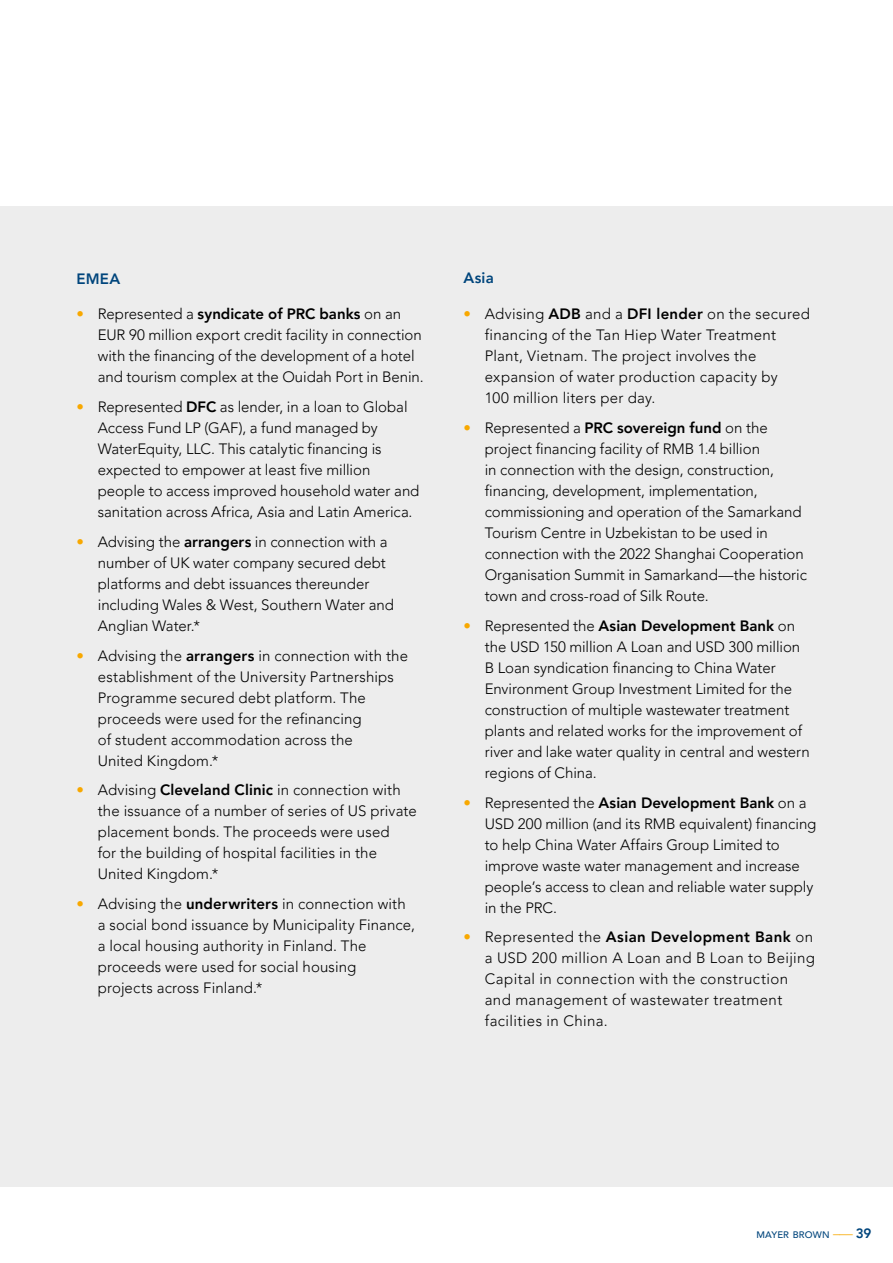
<style>
.page{position:relative;width:893px;height:1263px;background:#fff}
.page>*{position:absolute;margin:0;border:0;box-sizing:border-box;transform-origin:0 0}
.t1{font:300 15px/21px "Avenir LT Pro";color:#000}
.t2{font:300 15px/21px "Avenir LT Pro";letter-spacing:.02em;color:#000}
.t3{font:300 15px/21px "Avenir LT Pro";letter-spacing:.03em;color:#000}
.t4{font:800 15px "Avenir LT Pro";letter-spacing:.01em;color:#00457c}
.t5{font:500 9.45px "Avenir LT Pro";letter-spacing:.015em;color:#00457c}
.s1{color:#f8a800}
.s2{font-weight:800}
.s3{font-weight:300;font-size:13.5px;color:#f8a800}
.s4{font-weight:800;font-size:13.5px}
</style>
<div class="page">
<div style="left:0;top:206px;width:893px;height:980px;background:#ededed"></div>
<p class="t4" style="left:77px;top:269px;width:45px">EMEA</p>
<p class="t1" style="left:98px;top:304px;width:327px;text-indent:-21px"><span class="s1">•</span> Represented a <span class="s2">syndicate of PRC banks</span> on an EUR 90 million export credit facility in connection with the financing of the development of a hotel and tourism complex at the Ouidah Port in Benin.</p>
<p class="t1" style="left:98px;top:396px;width:323px;text-indent:-21px"><span class="s1">•</span> Represented <span class="s2">DFC</span> as lender, in a loan to Global Access Fund LP (GAF), a fund managed by WaterEquity, LLC. This catalytic financing is expected to empower at least five million people to access improved household water and sanitation across Africa, Asia and Latin America.</p>
<p class="t1" style="left:98px;top:531px;width:298px;text-indent:-21px"><span class="s1">•</span> Advising the <span class="s2">arrangers</span> in connection with a number of UK water company secured debt platforms and debt issuances thereunder including Wales &amp; West, Southern Water and Anglian Water.*</p>
<p class="t1" style="left:98px;top:645px;width:312px;text-indent:-21px"><span class="s1">•</span> Advising the <span class="s2">arrangers</span> in connection with the establishment of the University Partnerships Programme secured debt platform. The proceeds were used for the refinancing<br>of student accommodation across the<br>United Kingdom.*</p>
<p class="t1" style="left:98px;top:780px;width:321px;text-indent:-21px"><span class="s1">•</span> Advising <span class="s2">Cleveland Clinic</span> in connection with the issuance of a number of series of US private placement bonds. The proceeds were used<br>for the building of hospital facilities in the United Kingdom.*</p>
<p class="t1" style="left:98px;top:893px;width:319px;text-indent:-21px"><span class="s1">•</span> Advising the <span class="s2">underwriters</span> in connection with a social bond issuance by Municipality Finance, a local housing authority in Finland. The proceeds were used for social housing projects across Finland.*</p>
<p class="t4" style="left:463px;top:269px;width:32px">Asia</p>
<p class="t2" style="left:485px;top:304px;width:327px;text-indent:-21px"><span class="s1">•</span> Advising <span class="s2">ADB</span> and a <span class="s2">DFI lender</span> on the secured financing of the Tan Hiep Water Treatment Plant, Vietnam. The project involves the expansion of water production capacity by<br>100 million liters per day.</p>
<p class="t1" style="left:485px;top:417px;width:324px;text-indent:-21px"><span class="s1">•</span> Represented a <span class="s2">PRC sovereign fund</span> on the project financing facility of RMB 1.4 billion<br>in connection with the design, construction, financing, development, implementation, commissioning and operation of the Samarkand Tourism Centre in Uzbekistan to be used in connection with the 2022 Shanghai Cooperation Organisation Summit in Samarkand—the historic town and cross-road of Silk Route.</p>
<p class="t1" style="left:485px;top:615px;width:326px;text-indent:-21px"><span class="s1">•</span> Represented the <span class="s2">Asian Development Bank</span> on the USD 150 million A Loan and USD 300 million B Loan syndication financing to China Water Environment Group Investment Limited for the construction of multiple wastewater treatment plants and related works for the improvement of river and lake water quality in central and western regions of China.</p>
<p class="t1" style="left:485px;top:792px;width:333px;text-indent:-21px"><span class="s1">•</span> Represented the <span class="s2">Asian Development Bank</span> on a USD 200 million (and its RMB equivalent) financing to help China Water Affairs Group Limited to improve waste water management and increase people’s access to clean and reliable water supply in the PRC.</p>
<p class="t3" style="left:485px;top:927px;width:332px;text-indent:-21px"><span class="s1">•</span> Represented the <span class="s2">Asian Development Bank</span> on a USD 200 million A Loan and B Loan to Beijing Capital in connection with the construction and management of wastewater treatment facilities in China.</p>
<p class="t5" style="left:756px;top:1229px;width:117px">MAYER BROWN <span class="s3">–––</span> <span class="s4">39</span></p>
</div>
